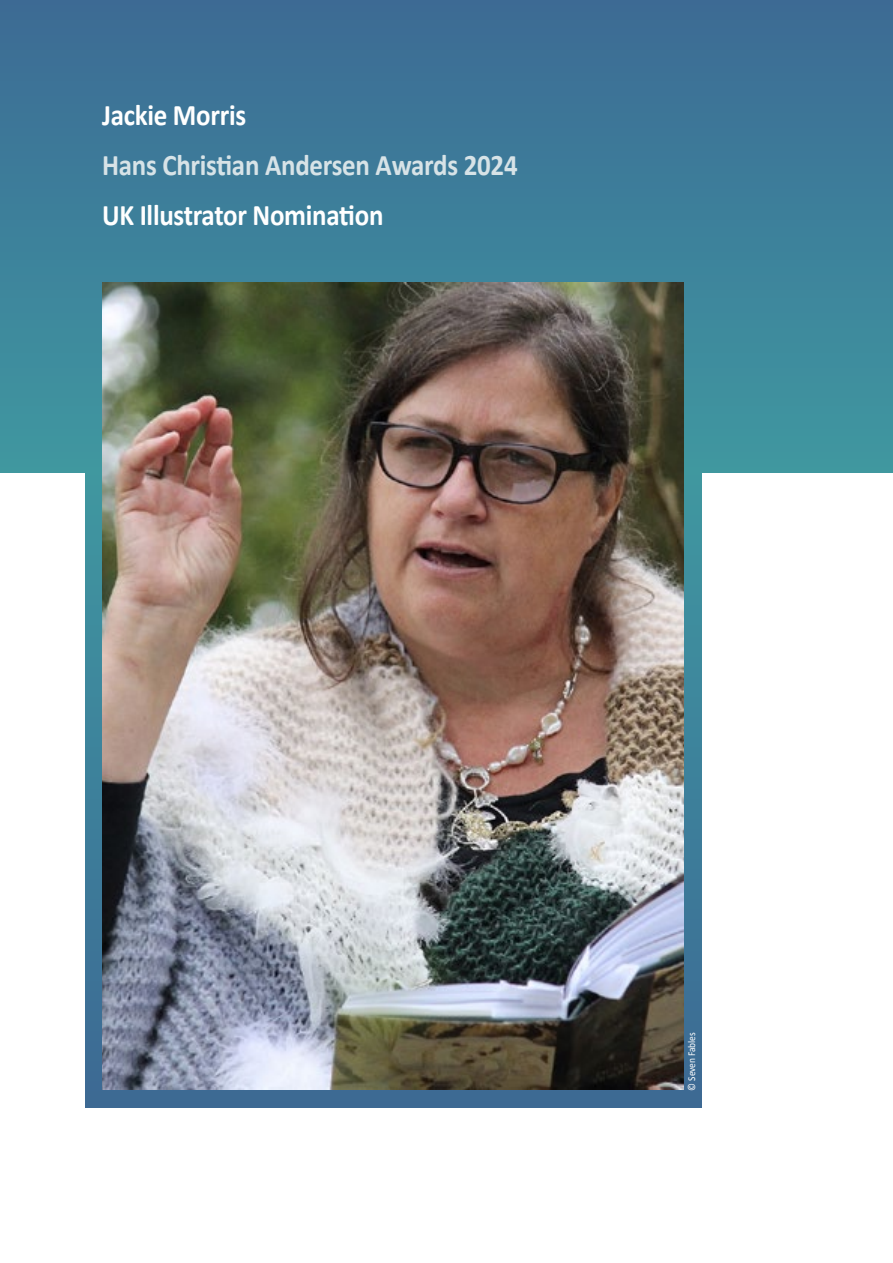
<style>
.page{position:relative;width:893px;height:1263px;background:#fff}
.page>*{position:absolute;margin:0;border:0;box-sizing:border-box;transform-origin:0 0}
.t1{font:700 30px "Calibri";letter-spacing:-.01em;color:#fff;scale:.9 1}
.t2{font:700 30px "Calibri";letter-spacing:-.01em;color:#d7e3e7;scale:.9 1}
.t3{font:10.5px "Calibri";letter-spacing:-.01em;color:#fff;scale:.9 1}
</style>
<div class="page">
<div style="left:0;top:0;width:893px;height:472px;background:linear-gradient(to bottom,#3c6a94,#3f98a0)"></div>
<div style="left:85px;top:472px;width:617px;height:636px;background:linear-gradient(to bottom,#3f98a0,#3c6994)"></div>
<img style="left:102px;top:283px;width:582px;height:806px">
<p class="t1" style="left:102px;top:96px;width:162px">Jackie Morris</p>
<p class="t2" style="left:102px;top:146px;width:463px">Hans Christian Andersen Awards 2024</p>
<p class="t1" style="left:102px;top:196px;width:314px">UK Illustrator Nomination</p>
<p class="t3" style="left:685px;top:1090px;width:66px;rotate:-90deg">© Seven Fables</p>
</div>
